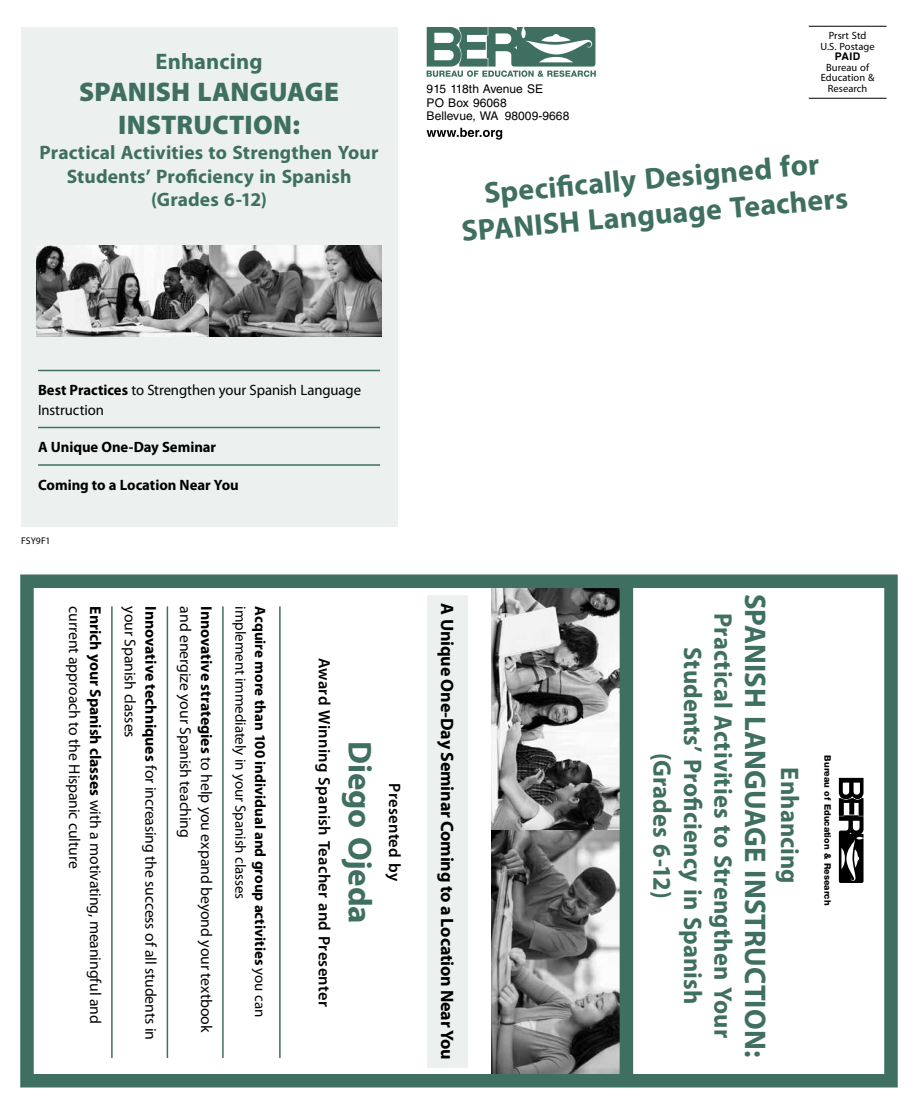
<style>
.page{position:relative;width:918px;height:1107px;background:#fff}
.page>*{position:absolute;margin:0;border:0;box-sizing:border-box;transform-origin:0 0}
.t1{font:700 33px "Myriad Pro";letter-spacing:-.005em;color:#3f6f60}
.t2{font:700 30px/36px "Myriad Pro";letter-spacing:.005em;color:#3f6f60;text-align:center}
.t3{font:700 30px "Myriad Pro";letter-spacing:.005em;color:#3f6f60;scale:.96 1}
.t4{font:900 27px/32.4px "Myriad Pro";letter-spacing:.01em;color:#3f6f60;text-align:center}
.t5{font:700 25.5px/30.6px "Myriad Pro";letter-spacing:.005em;color:#3f6f60;text-align:center;scale:.96 1}
.t6{font:700 22.5px "Myriad Pro";letter-spacing:.005em;color:#3f6f60}
.t7{font:700 19.5px/23.4px "Myriad Pro";letter-spacing:.005em;color:#3f6f60;text-align:center}
.t8{font:700 18px "Myriad Pro";letter-spacing:-.01em;color:#000}
.t9{font:600 16.5px "Myriad Pro";letter-spacing:.015em;color:#000}
.t10{font:15.75px "Myriad Pro";letter-spacing:-.01em;color:#000}
.t11{font:700 15px "Myriad Pro";color:#000}
.t12{font:15px/19.5px "Myriad Pro";letter-spacing:-.005em;color:#000}
.t13{font:12px/13.5px "Helvetica LT Std";letter-spacing:.005em;color:#000}
.t14{font:10.5px/10.5px "Myriad Pro";letter-spacing:.005em;color:#000;text-align:center}
.t15{font:700 10.5px "Helvetica LT Std";color:#000}
.t16{font:9.75px "Myriad Pro";color:#000}
.t17{font:800 9px "Helvetica Neue LT Std";color:#000}
.s1{font-weight:700}
.s2{font-weight:400}
</style>
<div class="page">
<div style="left:21px;top:27px;width:376px;height:499px;background:#ecf1ef"></div>
<hr style="left:38px;top:370px;width:342px;height:1px;background:#3f6f60">
<hr style="left:38px;top:427px;width:342px;height:1px;background:#3f6f60">
<hr style="left:38px;top:464px;width:342px;height:2px;background:#3f6f60">
<hr style="left:279px;top:606px;width:2px;height:452px;background:#3f6f60">
<hr style="left:222px;top:606px;width:2px;height:452px;background:#3f6f60">
<hr style="left:167px;top:606px;width:1px;height:452px;background:#3f6f60">
<hr style="left:111px;top:606px;width:2px;height:452px;background:#3f6f60">
<hr style="left:809px;top:26px;width:78px;height:1px;background:#000">
<hr style="left:809px;top:98px;width:78px;height:1px;background:#000">
<svg style="left:427px;top:27px;width:169px;height:50px"></svg>
<svg style="left:427px;top:128px;width:75px;height:12px"></svg>
<svg style="left:839px;top:778px;width:25px;height:105px"></svg>
<img style="left:491px;top:589px;width:129px;height:241px">
<svg style="left:491px;top:830px;width:129px;height:243px;background:#7e7e7e"></svg>
<img style="left:37px;top:245px;width:173px;height:91px">
<svg style="left:210px;top:245px;width:172px;height:91px;background:#808080"></svg>
<div style="left:428px;top:595px;width:40px;height:473px;background:#ecf1ef"></div>
<div style="left:620px;top:575px;width:13px;height:505px;background:#3f6f60"></div>
<div style="left:20px;top:574px;width:878px;height:514px;border:14px solid #3f6f60"></div>
<h3 class="t6" style="left:156px;top:47px;width:109px">Enhancing</h3>
<h3 class="t4" style="left:79px;top:75px;width:261px">SPANISH LANGUAGE<br>INSTRUCTION:</h3>
<p class="t7" style="left:40px;top:140px;width:340px">Practical Activities to Strengthen Your<br>Students’ Proficiency in Spanish (Grades 6-12)</p>
<p class="t14" style="left:821px;top:30px;width:56px">Prsrt Std<br>U.S. Postage</p>
<p class="t15" style="left:835px;top:50px;width:27px">PAID</p>
<p class="t14" style="left:821px;top:62px;width:55px">Bureau of<br>Education &amp;</p>
<p class="t13" style="left:427px;top:82px;width:118px">915 118th Avenue SE</p>
<p class="t14" style="left:828px;top:83px;width:41px">Research</p>
<p class="t13" style="left:427px;top:96px;width:144px">PO Box 96068<br>Bellevue, WA 98009‑9668</p>
<h2 class="t2" style="left:457px;top:177px;width:389px;rotate:-5deg">Specifi cally Designed for<br>SPANISH Language Teachers</h2>
<p class="t12" style="left:38px;top:380px;width:325px"><span class="s1">Best Practices</span> to Strengthen your Spanish Language<br>Instruction</p>
<p class="t11" style="left:38px;top:437px;width:180px">A Unique One-Day Seminar</p>
<p class="t11" style="left:38px;top:475px;width:202px">Coming to a Location Near You</p>
<p class="t16" style="left:21px;top:535px;width:31px">FSY9F1</p>
<p class="t10" style="left:105px;top:606px;width:419px;rotate:90deg"><span class="s1">Enrich your Spanish classes</span> with a motivating, meaningful and</p>
<p class="t10" style="left:140px;top:606px;width:133px;rotate:90deg">your Spanish classes</p>
<p class="t11" style="left:270px;top:606px;width:412px;rotate:90deg">Acquire more than 100 individual and group activities <span class="s2">you can</span></p>
<p class="t10" style="left:161px;top:606px;width:435px;rotate:90deg"><span class="s1">Innovative techniques</span> for increasing the success of all students in</p>
<p class="t10" style="left:195px;top:606px;width:233px;rotate:90deg">and energize your Spanish teaching</p>
<p class="t10" style="left:84px;top:606px;width:263px;rotate:90deg">current approach to the Hispanic culture</p>
<p class="t10" style="left:216px;top:606px;width:428px;rotate:90deg"><span class="s1">Innovative strategies</span> to help you expand beyond your textbook</p>
<p class="t12" style="left:251px;top:606px;width:294px;rotate:90deg">implement immediately in your Spanish classes</p>
<p class="t9" style="left:335px;top:658px;width:351px;rotate:90deg">Award Winning Spanish Teacher and Presenter</p>
<h1 class="t1" style="left:381px;top:741px;width:184px;rotate:90deg">Diego Ojeda</h1>
<p class="t9" style="left:405px;top:783px;width:99px;rotate:90deg">Presented by</p>
<p class="t8" style="left:459px;top:603px;width:458px;rotate:90deg">A Unique One-Day Seminar Coming to a Location Near You</p>
<h3 class="t5" style="left:739px;top:613px;width:444px;rotate:90deg">Practical Activities to Strengthen Your<br>Students’ Proficiency in Spanish (Grades 6-12)</h3>
<h2 class="t3" style="left:775px;top:594px;width:484px;rotate:90deg">SPANISH LANGUAGE INSTRUCTION:</h2>
<h3 class="t5" style="left:806px;top:767px;width:123px;rotate:90deg">Enhancing</h3>
<p class="t17" style="left:833px;top:755px;width:151px;rotate:90deg">Bureau of Education &amp; Research</p>
</div>
